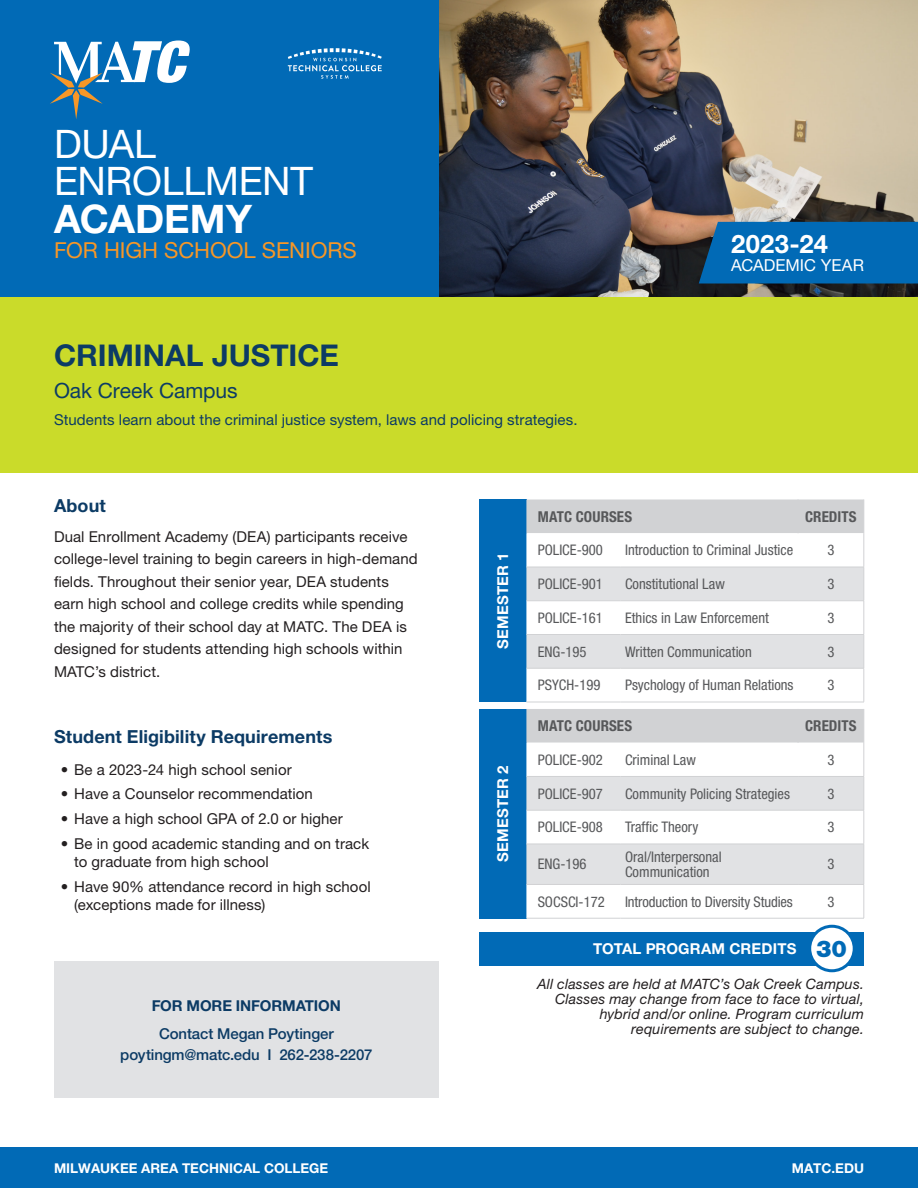
<style>
.page{position:relative;width:918px;height:1188px;background:#fff}
.page>*{position:absolute;margin:0;border:0;box-sizing:border-box;transform-origin:0 0}
.t1{font:39.3px/37.5px "Helvetica Neue LT Std";letter-spacing:-.01em;color:#fff}
.t2{font:700 30px "Helvetica Neue LT Std";color:#0c3b65}
.t3{font:700 25.5px "Helvetica Neue LT Std";letter-spacing:.01em;color:#fff}
.t4{font:900 23.1px "Helvetica Neue LT Std";color:#016ab6}
.t5{font:22.05px "Helvetica Neue LT Std";letter-spacing:-.005em;color:#f79727}
.t6{font:21px "Helvetica Neue LT Std";letter-spacing:-.005em;color:#0c3b65}
.t7{font:700 18px "Helvetica Neue LT Std";letter-spacing:.005em;color:#0c3b65}
.t8{font:16.5px "Helvetica Neue LT Std";color:#fff}
.t9{font:15px/22.5px "Helvetica Neue LT Std";letter-spacing:.005em;color:#231f20}
.t10{font:15px "Helvetica Neue LT Std";letter-spacing:.005em;color:#0c3b65}
.t11{font:500 15px "Helvetica Neue LT Std";letter-spacing:-.01em;color:#0c3b65}
.t12{font:700 15px "Helvetica Neue LT Std";letter-spacing:.015em;color:#fff}
.t13{font:700 condensed 15px "Helvetica Neue LT Std";letter-spacing:.005em;color:#57585a}
.t14{font:700 15px "Helvetica Neue LT Std";letter-spacing:-.005em;color:#0c3b65}
.Courses{font:condensed 14.7px/15.8px "Helvetica Neue LT Std";color:#57585a}
.t15{font:italic 14.25px/15px "Helvetica Neue LT Std";letter-spacing:.01em;color:#231f20;text-align:right}
.Footer_left{font:700 13.5px "Helvetica Neue LT Std";color:#fff}
.s1{font-weight:700}
</style>
<div class="page">
<img style="left:439px;top:0;width:479px;height:297px">
<div style="left:0;top:0;width:439px;height:297px;background:#016ab6"></div>
<div style="left:54px;top:962px;width:385px;height:136px;background:#e1e2e4"></div>
<svg style="left:288px;top:48px;width:94px;height:31px"></svg>
<div style="left:0;top:297px;width:918px;height:175px;background:#cadb2a"></div>
<div style="left:699px;top:222px;width:219px;height:62px;background:#016ab6"></div>
<svg style="left:50px;top:40px;width:140px;height:79px"></svg>
<div style="left:0;top:1148px;width:918px;height:40px;background:#016ab6"></div>
<div style="left:479px;top:932px;width:385px;height:33px;background:#016ab6"></div>
<div style="left:810px;top:926px;width:44px;height:45px;background:#fff;border-radius:50%"></div>
<div style="left:808px;top:925px;width:48px;height:47px;border:3px solid #016ab6;border-radius:50%"></div>
<div style="left:479px;top:500px;width:47px;height:202px;background:#016ab6"></div>
<div style="left:526px;top:500px;width:338px;height:33px;background:#d1d2d4"></div>
<svg style="left:526px;top:533px;width:338px;height:169px"></svg>
<svg style="left:526px;top:568px;width:338px;height:100px"></svg>
<hr style="left:798px;top:500px;width:1px;height:33px;background:#d1d2d4">
<hr style="left:864px;top:500px;width:1px;height:33px;background:#d1d2d4">
<hr style="left:864px;top:533px;width:1px;height:34px;background:#d1d2d4">
<hr style="left:864px;top:567px;width:1px;height:34px;background:#d1d2d4">
<hr style="left:864px;top:601px;width:1px;height:33px;background:#d1d2d4">
<hr style="left:864px;top:635px;width:1px;height:33px;background:#d1d2d4">
<hr style="left:864px;top:668px;width:1px;height:34px;background:#d1d2d4">
<hr style="left:526px;top:600px;width:95px;height:1px;background:#d1d2d4">
<hr style="left:621px;top:600px;width:177px;height:1px;background:#d1d2d4">
<hr style="left:798px;top:600px;width:66px;height:1px;background:#d1d2d4">
<hr style="left:526px;top:634px;width:95px;height:1px;background:#d1d2d4">
<hr style="left:621px;top:634px;width:177px;height:1px;background:#d1d2d4">
<hr style="left:798px;top:634px;width:66px;height:1px;background:#d1d2d4">
<hr style="left:526px;top:668px;width:95px;height:1px;background:#d1d2d4">
<hr style="left:621px;top:668px;width:177px;height:1px;background:#d1d2d4">
<hr style="left:798px;top:668px;width:66px;height:1px;background:#d1d2d4">
<hr style="left:526px;top:702px;width:95px;height:1px;background:#d1d2d4">
<hr style="left:621px;top:702px;width:177px;height:1px;background:#d1d2d4">
<hr style="left:798px;top:702px;width:66px;height:1px;background:#d1d2d4">
<hr style="left:526px;top:567px;width:95px;height:1px;background:#d1d2d4">
<hr style="left:621px;top:567px;width:177px;height:1px;background:#d1d2d4">
<hr style="left:798px;top:567px;width:66px;height:1px;background:#d1d2d4">
<div style="left:479px;top:709px;width:47px;height:209px;background:#016ab6"></div>
<div style="left:526px;top:709px;width:338px;height:34px;background:#d1d2d4"></div>
<svg style="left:526px;top:743px;width:338px;height:175px"></svg>
<svg style="left:526px;top:777px;width:338px;height:107px"></svg>
<hr style="left:798px;top:709px;width:1px;height:34px;background:#d1d2d4">
<hr style="left:864px;top:709px;width:1px;height:34px;background:#d1d2d4">
<hr style="left:864px;top:743px;width:1px;height:33px;background:#d1d2d4">
<hr style="left:864px;top:777px;width:1px;height:33px;background:#d1d2d4">
<hr style="left:864px;top:810px;width:1px;height:34px;background:#d1d2d4">
<hr style="left:864px;top:844px;width:1px;height:40px;background:#d1d2d4">
<hr style="left:864px;top:885px;width:1px;height:33px;background:#d1d2d4">
<hr style="left:526px;top:810px;width:95px;height:1px;background:#d1d2d4">
<hr style="left:621px;top:810px;width:177px;height:1px;background:#d1d2d4">
<hr style="left:798px;top:810px;width:66px;height:1px;background:#d1d2d4">
<hr style="left:526px;top:844px;width:95px;height:1px;background:#d1d2d4">
<hr style="left:621px;top:844px;width:177px;height:1px;background:#d1d2d4">
<hr style="left:798px;top:844px;width:66px;height:1px;background:#d1d2d4">
<hr style="left:526px;top:884px;width:95px;height:1px;background:#d1d2d4">
<hr style="left:621px;top:884px;width:177px;height:1px;background:#d1d2d4">
<hr style="left:798px;top:884px;width:66px;height:1px;background:#d1d2d4">
<hr style="left:526px;top:918px;width:95px;height:1px;background:#d1d2d4">
<hr style="left:621px;top:918px;width:177px;height:1px;background:#d1d2d4">
<hr style="left:798px;top:918px;width:66px;height:1px;background:#d1d2d4">
<hr style="left:526px;top:776px;width:95px;height:1px;background:#d1d2d4">
<hr style="left:621px;top:776px;width:177px;height:1px;background:#d1d2d4">
<hr style="left:798px;top:776px;width:66px;height:1px;background:#d1d2d4">
<p class="t1" style="left:54px;top:125px;width:261px">DUAL<br>ENROLLMENT<br><span class="s1">ACADEMY</span></p>
<p class="t5" style="left:54px;top:237px;width:304px">FOR HIGH SCHOOL SENIORS</p>
<p class="t2" style="left:54px;top:336px;width:287px">CRIMINAL JUSTICE</p>
<p class="t6" style="left:54px;top:378px;width:185px">Oak Creek Campus</p>
<p class="t10" style="left:54px;top:411px;width:525px">Students learn about the criminal justice system, laws and policing strategies.</p>
<p class="t3" style="left:731px;top:228px;width:98px">2023-24</p>
<p class="t8" style="left:731px;top:255px;width:134px">ACADEMIC YEAR</p>
<p class="t7" style="left:54px;top:495px;width:53px">About</p>
<p class="t9" style="left:54px;top:525px;width:365px">Dual Enrollment Academy (DEA) participants receive college-level training to begin careers in high-demand fields. Throughout their senior year, DEA students earn high school and college credits while spending the majority of their school day at MATC. The DEA is designed for students attending high schools within MATC’s district.</p>
<p class="t7" style="left:54px;top:726px;width:280px">Student Eligibility Requirements</p>
<p class="t9" style="left:61px;top:758px;width:232px">• Be a 2023-24 high school senior</p>
<p class="t9" style="left:61px;top:783px;width:254px">• Have a Counselor recommendation</p>
<p class="t9" style="left:61px;top:807px;width:284px">• Have a high school GPA of 2.0 or higher</p>
<p class="t9" style="left:74px;top:834px;width:296px;line-height:18px;text-indent:-14px">• Be in good academic standing and on track to graduate from high school</p>
<p class="t9" style="left:74px;top:877px;width:298px;line-height:18px;text-indent:-14px">• Have 90% attendance record in high school (exceptions made for illness)</p>
<p class="t14" style="left:152px;top:996px;width:191px">FOR MORE INFORMATION</p>
<p class="t11" style="left:159px;top:1024px;width:176px">Contact Megan Poytinger</p>
<p class="t11" style="left:120px;top:1045px;width:254px">poytingm@matc.edu I 262-238-2207</p>
<p class="t12" style="left:494px;top:649px;width:98px;rotate:-90deg">SEMESTER 1</p>
<p class="t12" style="left:494px;top:862px;width:98px;rotate:-90deg">SEMESTER 2</p>
<p class="t13" style="left:538px;top:507px;width:96px">MATC COURSES</p>
<p class="t13" style="left:805px;top:507px;width:53px">CREDITS</p>
<p class="Courses" style="left:538px;top:542px;width:67px">POLICE-900</p>
<p class="Courses" style="left:625px;top:542px;width:170px">Introduction to Criminal Justice</p>
<p class="Courses" style="left:827px;top:542px;width:9px">3</p>
<p class="Courses" style="left:538px;top:576px;width:67px">POLICE-901</p>
<p class="Courses" style="left:625px;top:576px;width:101px">Constitutional Law</p>
<p class="Courses" style="left:827px;top:576px;width:9px">3</p>
<p class="Courses" style="left:538px;top:610px;width:67px">POLICE-161</p>
<p class="Courses" style="left:625px;top:610px;width:145px">Ethics in Law Enforcement</p>
<p class="Courses" style="left:827px;top:610px;width:9px">3</p>
<p class="Courses" style="left:538px;top:643px;width:50px">ENG-195</p>
<p class="Courses" style="left:625px;top:643px;width:128px">Written Communication</p>
<p class="Courses" style="left:827px;top:643px;width:9px">3</p>
<p class="Courses" style="left:538px;top:677px;width:64px">PSYCH-199</p>
<p class="Courses" style="left:625px;top:677px;width:170px">Psychology of Human Relations</p>
<p class="Courses" style="left:827px;top:677px;width:9px">3</p>
<p class="t13" style="left:538px;top:717px;width:96px">MATC COURSES</p>
<p class="t13" style="left:805px;top:717px;width:53px">CREDITS</p>
<p class="Courses" style="left:538px;top:752px;width:67px">POLICE-902</p>
<p class="Courses" style="left:625px;top:752px;width:72px">Criminal Law</p>
<p class="Courses" style="left:827px;top:752px;width:9px">3</p>
<p class="Courses" style="left:538px;top:785px;width:67px">POLICE-907</p>
<p class="Courses" style="left:625px;top:785px;width:167px">Community Policing Strategies</p>
<p class="Courses" style="left:827px;top:785px;width:9px">3</p>
<p class="Courses" style="left:538px;top:819px;width:67px">POLICE-908</p>
<p class="Courses" style="left:625px;top:819px;width:75px">Traffic Theory</p>
<p class="Courses" style="left:827px;top:819px;width:9px">3</p>
<p class="Courses" style="left:538px;top:856px;width:50px">ENG-196</p>
<p class="Courses" style="left:625px;top:848px;width:98px">Oral/Interpersonal<br>Communication</p>
<p class="Courses" style="left:827px;top:856px;width:9px">3</p>
<p class="Courses" style="left:538px;top:893px;width:69px">SOCSCI-172</p>
<p class="Courses" style="left:625px;top:893px;width:169px">Introduction to Diversity Studies</p>
<p class="Courses" style="left:827px;top:893px;width:9px">3</p>
<p class="t12" style="left:593px;top:939px;width:205px">TOTAL PROGRAM CREDITS</p>
<p class="t4" style="left:816px;top:935px;width:32px">30</p>
<p class="t15" style="left:537px;top:976px;width:328px">All classes are held at MATC’s Oak Creek Campus.<br>Classes may change from face to face to virtual, hybrid and/or online. Program curriculum requirements are subject to change.</p>
<p class="Footer_left" style="left:54px;top:1159px;width:276px">MILWAUKEE AREA TECHNICAL COLLEGE</p>
<p class="Footer_left" style="left:792px;top:1159px;width:74px">MATC.EDU</p>
</div>
